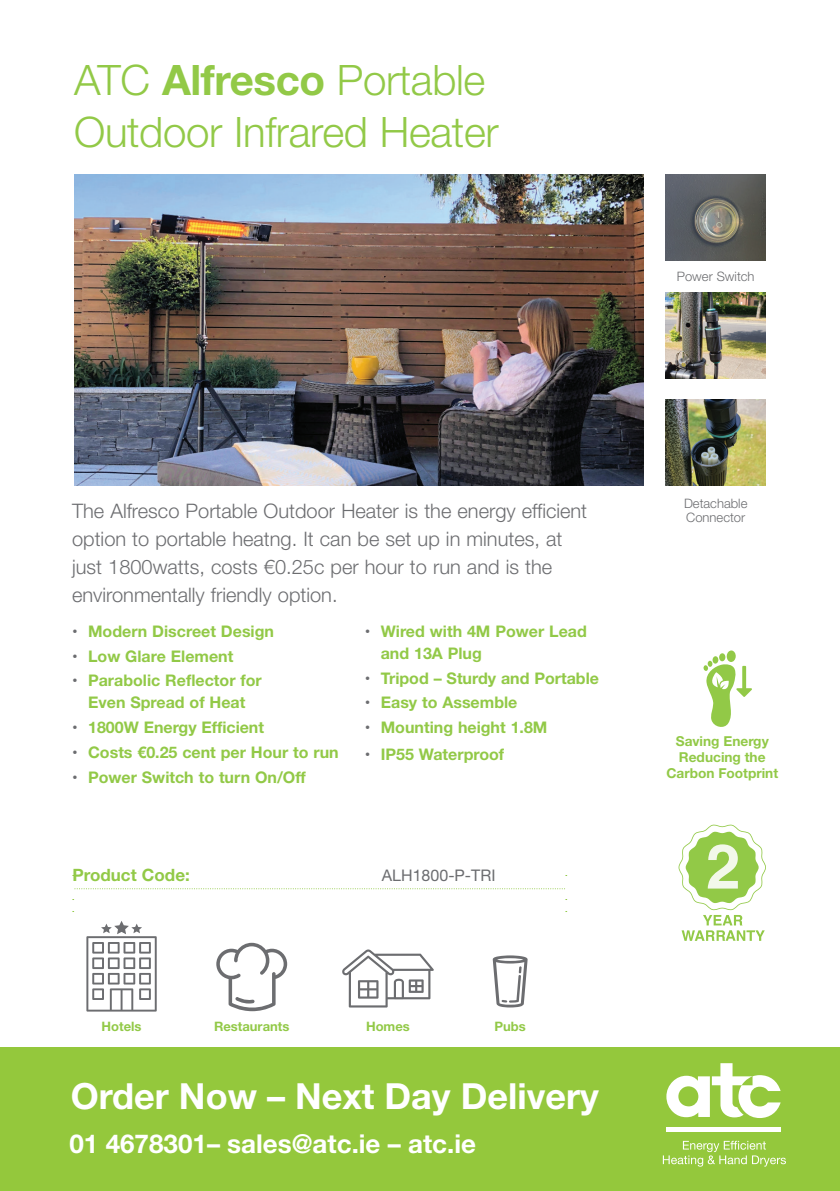
<style>
.page{position:relative;width:840px;height:1191px;background:#fff}
.page>*{position:absolute;margin:0;border:0;box-sizing:border-box;transform-origin:0 0}
.t1{font:300 42px/52px "Helvetica Neue";letter-spacing:-.01em;color:#92c947}
.t2{font:700 36px "Helvetica Neue";color:#fff}
.t3{font:700 26px "Helvetica Neue";color:#fff}
.t4{font:300 20px/28px "Helvetica Neue";color:#6c6d70}
.t5{font:700 17px "Helvetica Neue";color:#92c947}
.t6{font:700 16px/22px "Helvetica Neue";color:#92c947;text-align:center}
.t7{font:16px "Helvetica Neue";color:#6c6d70}
.t8{font:700 13.6px/16px "Helvetica Neue";color:#92c947;text-align:center}
.t9{font:300 13px/14px "Helvetica Neue";color:#6c6d70}
.t10{font:700 13px "Helvetica Neue";color:#92c947}
.s1{font-weight:700}
.s2{color:#6c6d70}
</style>
<div class="page">
<svg style="left:492px;top:955px;width:35px;height:52px"></svg>
<svg style="left:216px;top:942px;width:71px;height:70px"></svg>
<svg style="left:86px;top:921px;width:71px;height:90px"></svg>
<svg style="left:342px;top:949px;width:91px;height:58px"></svg>
<img style="left:74px;top:174px;width:569px;height:311px">
<img style="left:665px;top:174px;width:100px;height:86px">
<img style="left:665px;top:292px;width:99px;height:86px">
<img style="left:665px;top:399px;width:99px;height:86px">
<div style="left:726px;top:650px;width:9px;height:12px;background:#92c947;border-radius:50%"></div>
<svg style="left:718px;top:653px;width:7px;height:8px"></svg>
<div style="left:712px;top:656px;width:6px;height:7px;background:#92c947;border-radius:50%"></div>
<svg style="left:703px;top:660px;width:48px;height:67px"></svg>
<svg style="left:678px;top:824px;width:87px;height:117px"></svg>
<div style="left:0;top:1048px;width:839px;height:143px;background:#94c83c"></div>
<hr style="left:665px;top:1127px;width:115px;height:4px;background:#fff">
<svg style="left:666px;top:1063px;width:114px;height:55px"></svg>
<svg style="left:662px;top:1140px;width:123px;height:26px"></svg>
<svg style="left:75px;top:888px;width:488px;height:1px"></svg>
<h1 class="t1" style="left:74px;top:51px;width:425px">ATC <span class="s1">Alfresco</span> Portable<br>Outdoor Infrared Heater</h1>
<p class="t9" style="left:676px;top:269px;width:79px">Power Switch</p>
<p class="t4" style="left:72px;top:495px;width:516px">The Alfresco Portable Outdoor Heater is the energy efficient option to portable heatng. It can be set up in minutes, at just 1800watts, costs €0.25c per hour to run and is the environmentally friendly option.</p>
<p class="t6" style="left:72px;top:620px;width:203px"><span class="s2">•</span> Modern Discreet Design</p>
<p class="t6" style="left:72px;top:645px;width:163px"><span class="s2">•</span> Low Glare Element</p>
<p class="t6" style="left:72px;top:670px;width:191px"><span class="s2">•</span> Parabolic Reflector for<br>Even Spread of Heat</p>
<p class="t6" style="left:72px;top:717px;width:193px"><span class="s2">•</span> 1800W Energy Efficient</p>
<p class="t6" style="left:72px;top:742px;width:268px"><span class="s2">•</span> Costs €0.25 cent per Hour to run</p>
<p class="t6" style="left:72px;top:766px;width:235px"><span class="s2">•</span> Power Switch to turn On/Off</p>
<p class="t6" style="left:380px;top:620px;width:207px;text-align:left;text-indent:-16px"><span class="s2">•</span> Wired with 4M Power Lead and 13A Plug</p>
<p class="t6" style="left:364px;top:667px;width:236px"><span class="s2">•</span> Tripod – Sturdy and Portable</p>
<p class="t6" style="left:364px;top:692px;width:154px"><span class="s2">•</span> Easy to Assemble</p>
<p class="t6" style="left:364px;top:717px;width:184px"><span class="s2">•</span> Mounting height 1.8M</p>
<p class="t6" style="left:364px;top:744px;width:141px"><span class="s2">•</span> IP55 Waterproof</p>
<p class="t5" style="left:72px;top:862px;width:119px">Product Code:</p>
<p class="t7" style="left:381px;top:864px;width:115px">ALH1800-P-TRI</p>
<p class="t10" style="left:101px;top:1016px;width:41px">Hotels</p>
<p class="t10" style="left:214px;top:1016px;width:77px">Restaurants</p>
<p class="t10" style="left:366px;top:1016px;width:45px">Homes</p>
<p class="t10" style="left:494px;top:1016px;width:33px">Pubs</p>
<h2 class="t2" style="left:71px;top:1067px;width:529px">Order Now – Next Day Delivery</h2>
<h3 class="t3" style="left:69px;top:1123px;width:408px">01 4678301– sales@atc.ie – atc.ie</h3>
<p class="t9" style="left:683px;top:496px;width:65px">Detachable<br>Connector</p>
<p class="t8" style="left:666px;top:733px;width:113px">Saving Energy<br>Reducing the<br>Carbon Footprint</p>
</div>
